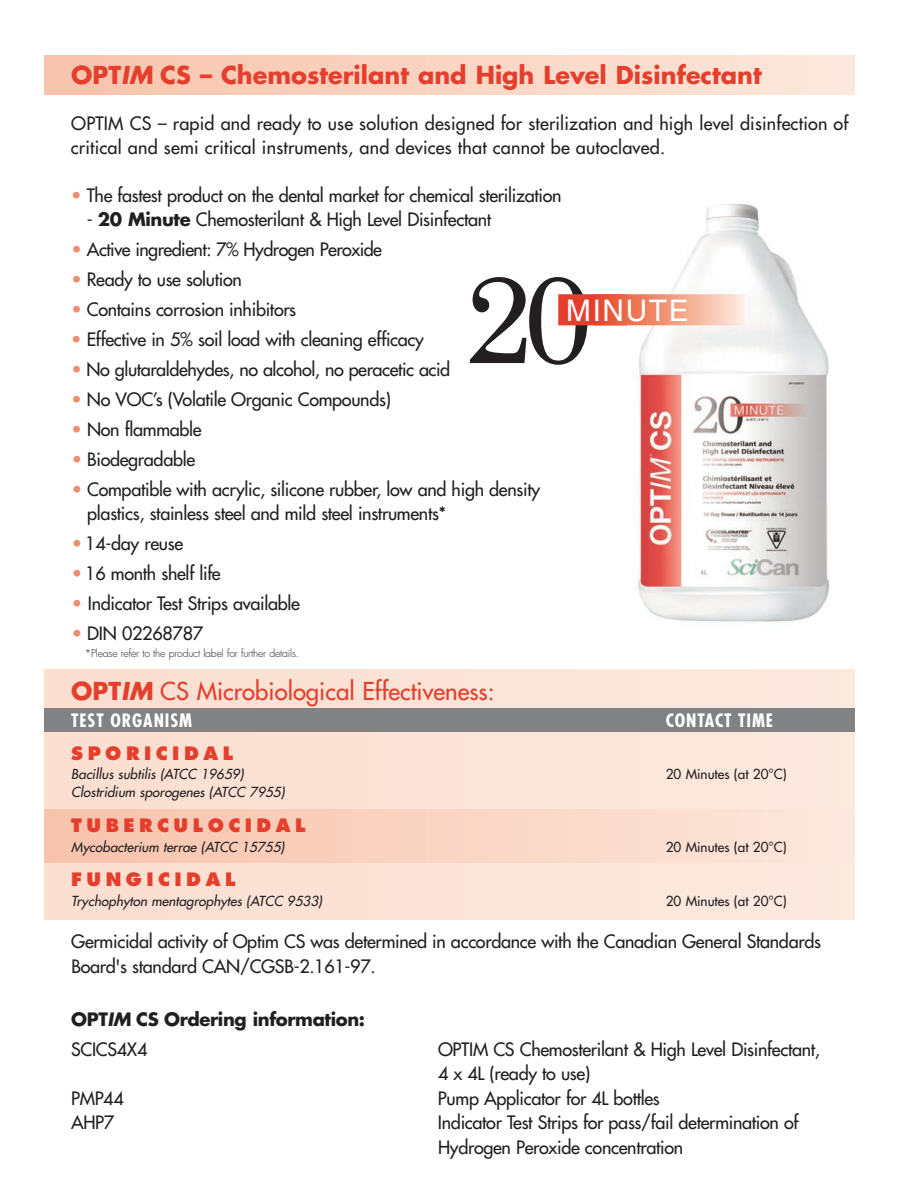
<style>
.page{position:relative;width:919px;height:1188px;background:#fff}
.page>*{position:absolute;margin:0;border:0;box-sizing:border-box;transform-origin:0 0}
.t1{font:124.65px "Century";color:#231f20}
.t2{font:29.7px "Helvetica";letter-spacing:.055em;color:#fff}
.t3{font:700 24px "Futura";color:#e53e2c}
.t4{font:24px "Futura";color:#e53e2c}
.t5{font:18px/24.6px "Futura";letter-spacing:-.015em;color:#231f20}
.t6{font:18px/24.6px "Futura";letter-spacing:.01em;color:#231f20}
.t7{font:700 18px/29.5px "Futura";letter-spacing:-.02em;color:#231f20}
.t8{font:800 18px "Futura";letter-spacing:.25em;color:#e53e2c}
.t9{font:700 condensed 18px "Futura";letter-spacing:.05em;color:#fff}
.t10{font:italic 13.5px "Futura";color:#231f20}
.t11{font:13.5px "Futura";color:#231f20}
.t12{font:300 10.5px "Futura";letter-spacing:-.02em;color:#231f20}
.s1{font-style:italic}
.s2{color:#ee8d6d}
.s3{font-weight:700}
.s4{font-weight:700;font-style:italic}
.s5{font-weight:400}
</style>
<div class="page">
<div style="left:44px;top:729px;width:810px;height:191px;background:#fbe3d7"></div>
<div style="left:44px;top:669px;width:810px;height:39px;background:#fbe3d7"></div>
<div style="left:44px;top:809px;width:810px;height:53px;background:linear-gradient(to right,#f8c3ab,#fce8dd)"></div>
<div style="left:44px;top:708px;width:810px;height:24px;background:#808285"></div>
<img style="left:610px;top:204px;width:220px;height:418px">
<div style="left:44px;top:55px;width:810px;height:40px;background:linear-gradient(to right,#f8c3ab,#fce8dd)"></div>
<div style="left:558px;top:294px;width:68px;height:31px;background:#e53e2c"></div>
<div style="left:593px;top:294px;width:151px;height:31px;background:linear-gradient(to right,#e54520,#fdecda)"></div>
<h3 class="t3" style="left:71px;top:64px;width:691px">OPT<span class="s1">IM</span> CS – Chemosterilant and High Level Disinfectant</h3>
<p class="t6" style="left:71px;top:112px;width:779px">OPTIM CS – rapid and ready to use solution designed for sterilization and high level disinfection of critical and semi critical instruments, and devices that cannot be autoclaved.</p>
<p class="t5" style="left:71px;top:184px;width:491px"><span class="s2">•</span> The fastest product on the dental market for chemical sterilization</p>
<p class="t5" style="left:87px;top:208px;width:406px">- <span class="s3">20 Minute</span> Chemosterilant &amp; High Level Disinfectant</p>
<p class="t5" style="left:71px;top:238px;width:312px"><span class="s2">•</span> Active ingredient: 7% Hydrogen Peroxide</p>
<p class="t5" style="left:71px;top:268px;width:172px"><span class="s2">•</span> Ready to use solution</p>
<p class="t5" style="left:71px;top:298px;width:226px"><span class="s2">•</span> Contains corrosion inhibitors</p>
<p class="t5" style="left:71px;top:328px;width:354px"><span class="s2">•</span> Effective in 5% soil load with cleaning efficacy</p>
<p class="t5" style="left:71px;top:358px;width:380px"><span class="s2">•</span> No glutaraldehydes, no alcohol, no peracetic acid</p>
<p class="t5" style="left:72px;top:388px;width:321px"><span class="s2">•</span> No VOC’s (Volatile Organic Compounds)</p>
<p class="t5" style="left:72px;top:418px;width:132px"><span class="s2">•</span> Non flammable</p>
<p class="t5" style="left:72px;top:448px;width:125px"><span class="s2">•</span> Biodegradable</p>
<p class="t5" style="left:87px;top:478px;width:454px;text-indent:-15px"><span class="s2">•</span> Compatible with acrylic, silicone rubber, low and high density plastics, stainless steel and mild steel instruments*</p>
<p class="t5" style="left:72px;top:532px;width:113px"><span class="s2">•</span> 14-day reuse</p>
<p class="t5" style="left:72px;top:562px;width:150px"><span class="s2">•</span> 16 month shelf life</p>
<p class="t5" style="left:72px;top:592px;width:229px"><span class="s2">•</span> Indicator Test Strips available</p>
<p class="t5" style="left:72px;top:622px;width:133px"><span class="s2">•</span> DIN 02268787</p>
<p class="t12" style="left:85px;top:649px;width:216px">*Please refer to the product label for further details.</p>
<h1 class="t1" style="left:464px;top:247px;width:130px">20</h1>
<h2 class="t2" style="left:566px;top:300px;width:124px">MINUTE</h2>
<h3 class="t4" style="left:71px;top:679px;width:425px"><span class="s3">OPT</span><span class="s4">IM</span> CS Microbiological Effectiveness:</h3>
<p class="t8" style="left:71px;top:745px;width:163px">SPORICIDAL</p>
<p class="t10" style="left:71px;top:767px;width:174px">Bacillus subtilis (ATCC 19659)</p>
<p class="t11" style="left:665px;top:767px;width:122px">20 Minutes (at 20°C)</p>
<p class="t10" style="left:71px;top:786px;width:215px">Clostridium sporogenes (ATCC 7955)</p>
<p class="t8" style="left:71px;top:817px;width:236px">TUBERCULOCIDAL</p>
<p class="t10" style="left:71px;top:840px;width:215px">Mycobacterium terrae (ATCC 15755)</p>
<p class="t11" style="left:665px;top:840px;width:122px">20 Minutes (at 20°C)</p>
<p class="t8" style="left:71px;top:872px;width:166px">FUNGICIDAL</p>
<p class="t10" style="left:71px;top:894px;width:252px">Trychophyton mentagrophytes (ATCC 9533)</p>
<p class="t11" style="left:665px;top:894px;width:122px">20 Minutes (at 20°C)</p>
<p class="t5" style="left:71px;top:930px;width:751px">Germicidal activity of Optim CS was determined in accordance with the Canadian General Standards<br>Board's standard CAN/CGSB-2.161-97.</p>
<p class="t9" style="left:71px;top:712px;width:122px">TEST ORGANISM</p>
<p class="t9" style="left:665px;top:712px;width:109px">CONTACT TIME</p>
<p class="t7" style="left:71px;top:1006px;width:295px">OPT<span class="s1">IM</span> CS Ordering information:<br><span class="s5">SCICS4X4</span></p>
<p class="t5" style="left:438px;top:1038px;width:383px">OPTIM CS Chemosterilant &amp; High Level Disinfectant,<br>4 x 4L (ready to use)</p>
<p class="t5" style="left:71px;top:1087px;width:54px">PMP44</p>
<p class="t5" style="left:438px;top:1087px;width:223px">Pump Applicator for 4L bottles</p>
<p class="t5" style="left:71px;top:1111px;width:45px">AHP7</p>
<p class="t5" style="left:438px;top:1111px;width:362px">Indicator Test Strips for pass/fail determination of<br>Hydrogen Peroxide concentration</p>
</div>
